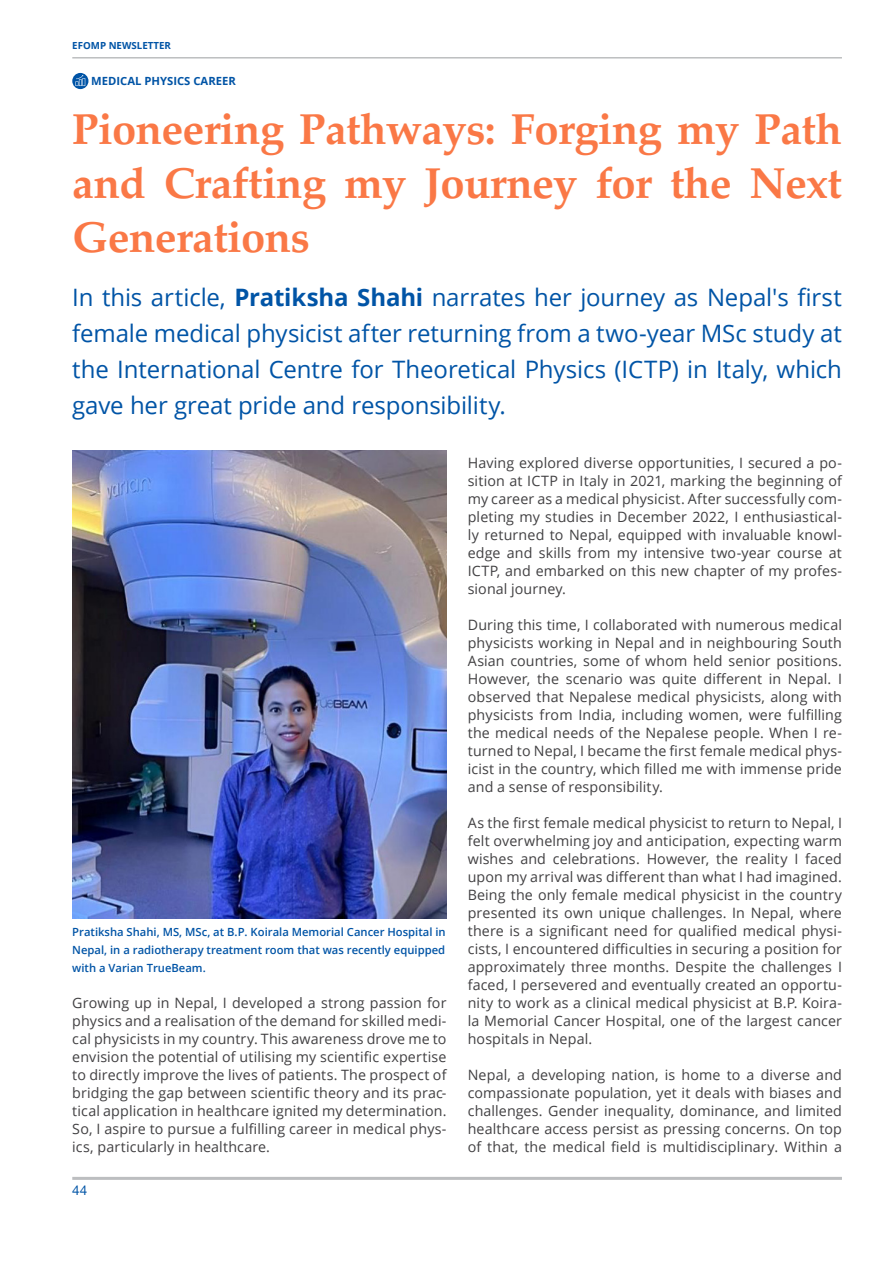
<style>
.page{position:relative;width:893px;height:1263px;background:#fff}
.page>*{position:absolute;margin:0;border:0;box-sizing:border-box;transform-origin:0 0}
.t1{font:700 43.5px/54px "Palatino";letter-spacing:-.015em;color:#fa7846;text-align:justify}
.t2{font:24px/36px "Open Sans";letter-spacing:-.005em;color:#0054a6;text-align:justify}
.t3{font:14.25px/18px "Open Sans";letter-spacing:.01em;color:#414042;text-align:justify}
.t4{font:13.5px "Helvetica Neue";color:#0054a6}
.t5{font:600 11.25px/18px "Open Sans";color:#0054a6;text-align:justify}
.t6{font:700 11.25px "Open Sans";color:#0054a6}
.t7{font:700 9.75px "Open Sans";color:#0054a6}
.s1{font-weight:700}
</style>
<div class="page">
<hr style="left:72px;top:1177px;width:770px;height:3px;background:#bcbec0">
<hr style="left:72px;top:57px;width:770px;height:2px;background:#bcbec0">
<img style="left:72px;top:450px;width:374px;height:468px">
<svg style="left:72px;top:73px;width:16px;height:16px"></svg>
<svg style="left:75px;top:76px;width:10px;height:10px"></svg>
<p class="t7" style="left:72px;top:39px;width:100px">EFOMP NEWSLETTER</p>
<p class="t6" style="left:91px;top:73px;width:146px">MEDICAL PHYSICS CAREER</p>
<h1 class="t1" style="left:72px;top:101px;width:771px">Pioneering Pathways: Forging my Path and Crafting my Journey for the Next Generations</h1>
<p class="t2" style="left:72px;top:279px;width:771px">In this article, <span class="s1">Pratiksha Shahi</span> narrates her journey as Nepal's first female medical physicist after returning from a two-year MSc study at the International Centre for Theoretical Physics (ICTP) in Italy, which gave her great pride and responsibility.</p>
<p class="t5" style="left:72px;top:923px;width:375px">Pratiksha Shahi, MS, MSc, at B.P. Koirala Memorial Cancer Hospital in Nepal, in a radiotherapy treatment room that was recently equipped with a Varian TrueBeam.</p>
<p class="t3" style="left:72px;top:993px;width:376px">Growing up in Nepal, I developed a strong passion for physics and a realisation of the demand for skilled medi&shy;cal physicists in my country. This awareness drove me to envision the potential of utilising my scientific expertise to directly improve the lives of patients. The prospect of bridging the gap between scientific theory and its prac&shy;tical application in healthcare ignited my determination.<br>So, I aspire to pursue a fulfilling career in medical phys&shy;ics, particularly in healthcare.</p>
<p class="t4" style="left:72px;top:1181px;width:17px">44</p>
<p class="t3" style="left:468px;top:453px;width:376px">Having explored diverse opportunities, I secured a po&shy;sition at ICTP in Italy in 2021, marking the beginning of my career as a medical physicist. After successfully com&shy;pleting my studies in December 2022, I enthusiastical&shy;ly returned to Nepal, equipped with invaluable knowl&shy;edge and skills from my intensive two-year course at ICTP, and embarked on this new chapter of my profes&shy;sional journey.</p>
<p class="t3" style="left:468px;top:615px;width:376px">During this time, I collaborated with numerous medical physicists working in Nepal and in neighbouring South Asian countries, some of whom held senior positions.<br>However, the scenario was quite different in Nepal. I observed that Nepalese medical physicists, along with physicists from India, including women, were fulfilling the medical needs of the Nepalese people. When I re&shy;turned to Nepal, I became the first female medical phys&shy;icist in the country, which filled me with immense pride and a sense of responsibility.</p>
<p class="t3" style="left:468px;top:813px;width:376px">As the first female medical physicist to return to Nepal, I felt overwhelming joy and anticipation, expecting warm wishes and celebrations. However, the reality I faced upon my arrival was different than what I had imagined.<br>Being the only female medical physicist in the country presented its own unique challenges. In Nepal, where there is a significant need for qualified medical physi&shy;cists, I encountered difficulties in securing a position for approximately three months. Despite the challenges I faced, I persevered and eventually created an opportu&shy;nity to work as a clinical medical physicist at B.P. Koira&shy;la Memorial Cancer Hospital, one of the largest cancer hospitals in Nepal.</p>
<p class="t3" style="left:468px;top:1065px;width:376px">Nepal, a developing nation, is home to a diverse and compassionate population, yet it deals with biases and challenges. Gender inequality, dominance, and limited healthcare access persist as pressing concerns. On top of that, the medical field is multidisciplinary. Within a</p>
</div>
